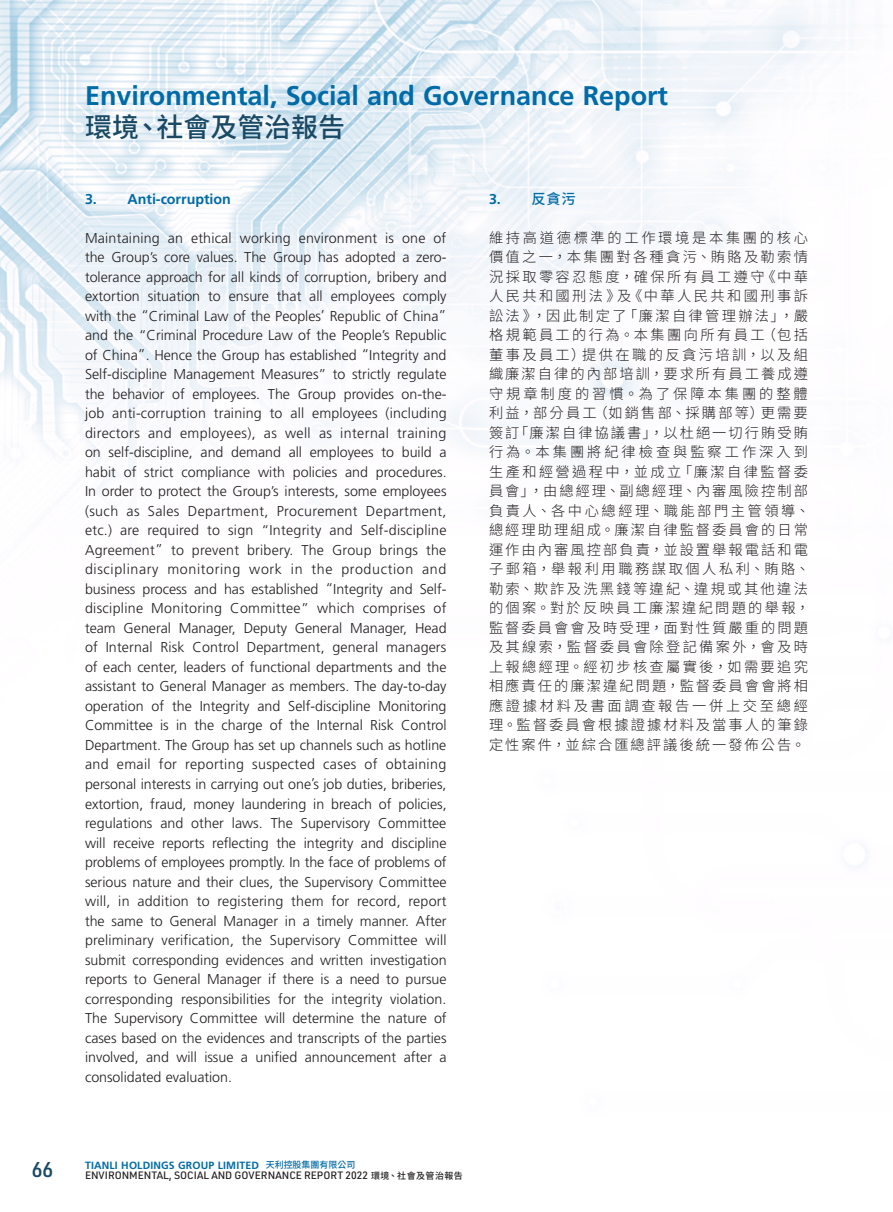
<style>
.page{position:relative;width:893px;height:1212px;background:#fff}
.page>*{position:absolute;margin:0;border:0;box-sizing:border-box;transform-origin:0 0}
.t1{font:700 27px "Frutiger LT Std";color:#006ba7}
.t2{font:500 27px "Source Han Sans TC";color:#194965}
.t3{font:500 21px "URWDIN";color:#194965}
.Body_Text{font:300 14.25px/19.5px "Frutiger LT Std";color:#231f20;text-align:justify}
.C_Body_Text{font:300 14.25px/19.5px "Source Han Sans TC";letter-spacing:.16em;color:#231f20}
.Heading_2{font:700 14.25px "Frutiger LT Std";color:#006ba7}
.C_Heading_2{font:500 14.25px "Source Han Sans TC";color:#006ba7}
.t4{font:500 10.5px "URWDIN";letter-spacing:-.005em;color:#231f20}
.t5{font:700 10.5px "Frutiger LT Std";letter-spacing:.015em;color:#006ba7}
.s1{font-family:"Frutiger LT Std";font-weight:700}
.s2{font-family:"Source Han Sans TC";font-weight:500;font-size:9px}
.s3{font-family:"Source Han Sans TC";font-size:9px}
</style>
<div class="page">
<img style="left:0;top:0;width:868px;height:867px">
<h1 class="t1" style="left:85px;top:80px;width:584px">Environmental, Social and Governance Report</h1>
<h1 class="t2" style="left:85px;top:112px;width:262px">環境、社會及管治報告</h1>
<p class="Heading_2" style="left:85px;top:191px;width:147px">3. Anti-corruption</p>
<p class="Body_Text" style="left:85px;top:228px;width:363px">Maintaining an ethical working environment is one of the Group’s core values. The Group has adopted a zero&shy;tolerance approach for all kinds of corruption, bribery and extortion situation to ensure that all employees comply with the “Criminal Law of the Peoples’ Republic of China” and the “Criminal Procedure Law of the People’s Republic of China”. Hence the Group has established “Integrity and Self-discipline Management Measures” to strictly regulate the behavior of employees. The Group provides on-the&shy;job anti-corruption training to all employees (including directors and employees), as well as internal training on self-discipline, and demand all employees to build a habit of strict compliance with policies and procedures.<br>In order to protect the Group’s interests, some employees (such as Sales Department, Procurement Department, etc.) are required to sign “Integrity and Self-discipline Agreement” to prevent bribery. The Group brings the disciplinary monitoring work in the production and business process and has established “Integrity and Self&shy;discipline Monitoring Committee” which comprises of team General Manager, Deputy General Manager, Head of Internal Risk Control Department, general managers of each center, leaders of functional departments and the assistant to General Manager as members. The day-to-day operation of the Integrity and Self-discipline Monitoring Committee is in the charge of the Internal Risk Control Department. The Group has set up channels such as hotline and email for reporting suspected cases of obtaining personal interests in carrying out one’s job duties, briberies, extortion, fraud, money laundering in breach of policies, regulations and other laws. The Supervisory Committee will receive reports reflecting the integrity and discipline problems of employees promptly. In the face of problems of serious nature and their clues, the Supervisory Committee will, in addition to registering them for record, report the same to General Manager in a timely manner. After preliminary verification, the Supervisory Committee will submit corresponding evidences and written investigation reports to General Manager if there is a need to pursue corresponding responsibilities for the integrity violation.<br>The Supervisory Committee will determine the nature of cases based on the evidences and transcripts of the parties involved, and will issue a unified announcement after a consolidated evaluation.</p>
<p class="C_Heading_2" style="left:489px;top:191px;width:88px"><span class="s1">3.</span> 反貪污</p>
<p class="C_Body_Text" style="left:489px;top:228px;width:322px">維持高道德標準的工作環境是本集團的核心價值之一，本集團對各種貪污、賄賂及勒索情況採取零容忍態度，確保所有員工遵守《中華人民共和國刑法》及《中華人民共和國刑事訴訟法》，因此制定了「廉潔自律管理辦法」，嚴格規範員工的行為。本集團向所有員工（包括董事及員工）提供在職的反貪污培訓，以及組織廉潔自律的內部培訓，要求所有員工養成遵守規章制度的習慣。為了保障本集團的整體利益，部分員工（如銷售部、採購部等）更需要簽訂「廉潔自律協議書」，以杜絕一切行賄受賄行為。本集團將紀律檢查與監察工作深入到生產和經營過程中，並成立「廉潔自律監督委員會」，由總經理、副總經理、內審風險控制部負責人、各中心總經理、職能部門主管領導、總經理助理組成。廉潔自律監督委員會的日常運作由內審風控部負責，並設置舉報電話和電子郵箱，舉報利用職務謀取個人私利、賄賂、勒索、欺詐及洗黑錢等違紀、違規或其他違法的個案。對於反映員工廉潔違紀問題的舉報，監督委員會會及時受理，面對性質嚴重的問題及其線索，監督委員會除登記備案外，會及時上報總經理。經初步核查屬實後，如需要追究相應責任的廉潔違紀問題，監督委員會會將相應證據材料及書面調查報告一併上交至總經理。監督委員會根據證據材料及當事人的筆錄定性案件，並綜合匯總評議後統一發佈公告。</p>
<h2 class="t3" style="left:31px;top:1156px;width:24px">66</h2>
<p class="t5" style="left:85px;top:1159px;width:272px">TIANLI HOLDINGS GROUP LIMITED <span class="s2">天利控股集團有限公司</span></p>
<p class="t4" style="left:85px;top:1168px;width:379px">ENVIRONMENTAL, SOCIAL AND GOVERNANCE REPORT 2022 <span class="s3">環境、社會及管治報告</span></p>
</div>
